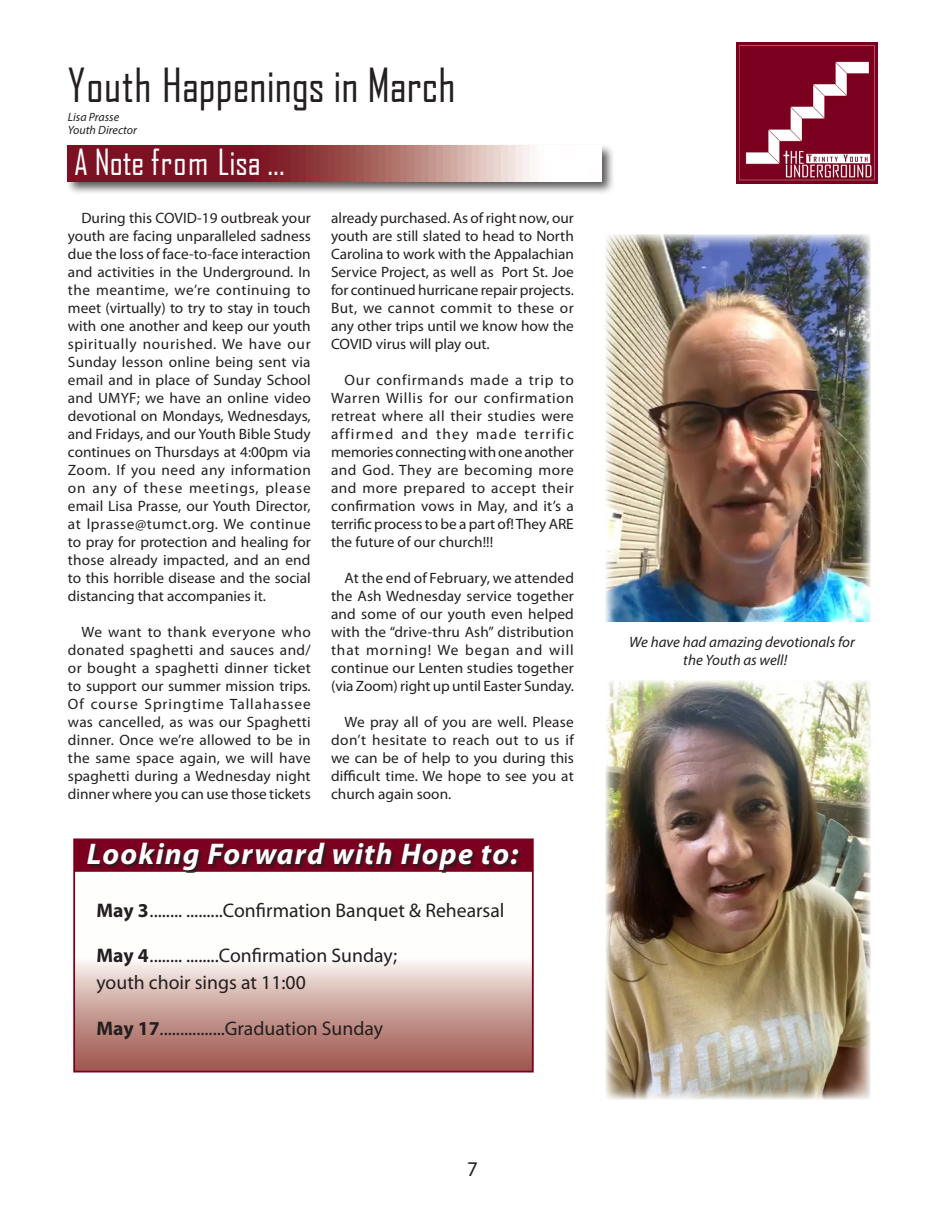
<style>
.page{position:relative;width:945px;height:1215px;background:#fff}
.page>*{position:absolute;margin:0;border:0;box-sizing:border-box;transform-origin:0 0}
.Tidings_Headline{font:45px "Agency FB";color:#231f20}
.t1{font:34.5px "Agency FB";color:#fff}
.t2{font:italic 700 30px "Myriad Pro";letter-spacing:.04em;color:#fff}
.t3{font:21px "Myriad Pro";color:#231f20}
.Tidings_Youth_calend{font:19.65px/26.8px "Myriad Pro";color:#231f20}
.Tidings_Body_text{font:15px/18px "Myriad Pro";color:#231f20;text-align:justify}
.Tidings_Body_text-2{font:italic 15px/18px "Myriad Pro";color:#231f20}
.Tidings_Caption{font:italic 12px "Myriad Pro";color:#231f20}
.s1{font-weight:700}
</style>
<div class="page">
<div style="left:65px;top:143px;width:550px;height:52px;background:#231f20;opacity:.75"></div>
<img style="left:116px;top:146px;width:486px;height:36px">
<svg style="left:76px;top:962px;width:455px;height:107px"></svg>
<div style="left:73px;top:870px;width:461px;height:202px;border:2px solid #7b001f"></div>
<div style="left:73px;top:838px;width:461px;height:33px;background:#7b001f;border:2px solid #7b001f"></div>
<div style="left:90px;top:846px;width:431px;height:27px;background:#231f20;opacity:.75"></div>
<img style="left:737px;top:43px;width:141px;height:141px">
<img style="left:605px;top:234px;width:266px;height:388px">
<img style="left:605px;top:680px;width:266px;height:420px">
<img style="left:65px;top:143px;width:51px;height:52px">
<p class="Tidings_Headline" style="left:68px;top:58px;width:389px">Youth Happenings in March</p>
<p class="t1" style="left:74px;top:141px;width:212px">A Note from Lisa ...</p>
<p class="Tidings_Caption" style="left:68px;top:109px;width:53px">Lisa Prasse</p>
<p class="Tidings_Caption" style="left:68px;top:123px;width:70px">Youth Director</p>
<p class="Tidings_Body_text" style="left:68px;top:208px;width:244px;text-indent:14px">During this COVID-19 outbreak your youth are facing unparalleled sadness due the loss of face-to-face interaction and activities in the Underground. In the meantime, we’re continuing to meet (virtually) to try to stay in touch with one another and keep our youth spiritually nourished. We have our Sunday lesson online being sent via email and in place of Sunday School and UMYF; we have an online video devotional on Mondays, Wednesdays, and Fridays, and our Youth Bible Study continues on Thursdays at 4:00pm via Zoom. If you need any information on any of these meetings, please email Lisa Prasse, our Youth Director, at lprasse@tumct.org. We continue to pray for protection and healing for those already impacted, and an end to this horrible disease and the social distancing that accompanies it.</p>
<p class="Tidings_Body_text" style="left:68px;top:622px;width:244px;text-indent:14px">We want to thank everyone who donated spaghetti and sauces and/ or bought a spaghetti dinner ticket to support our summer mission trips.<br>Of course Springtime Tallahassee was cancelled, as was our Spaghetti dinner. Once we’re allowed to be in the same space again, we will have spaghetti during a Wednesday night dinner where you can use those tickets</p>
<p class="Tidings_Body_text" style="left:331px;top:208px;width:244px">already purchased. As of right now, our youth are still slated to head to North Carolina to work with the Appalachian Service Project, as well as Port St. Joe for continued hurricane repair projects.<br>But, we cannot commit to these or any other trips until we know how the COVID virus will play out.</p>
<p class="Tidings_Body_text" style="left:331px;top:370px;width:244px;text-indent:14px">Our confirmands made a trip to Warren Willis for our confirmation retreat where all their studies were affirmed and they made terrific memories connecting with one another and God. They are becoming more and more prepared to accept their confirmation vows in May, and it’s a terrific process to be a part of! They ARE the future of our church!!!</p>
<p class="Tidings_Body_text" style="left:331px;top:568px;width:245px;text-indent:14px">At the end of February, we attended the Ash Wednesday service together and some of our youth even helped with the “drive-thru Ash” distribution that morning! We began and will continue our Lenten studies together (via Zoom) right up until Easter Sunday.</p>
<p class="Tidings_Body_text" style="left:331px;top:712px;width:244px;text-indent:14px">We pray all of you are well. Please don’t hesitate to reach out to us if we can be of help to you during this difficult time. We hope to see you at church again soon.</p>
<h3 class="t2" style="left:87px;top:835px;width:433px">Looking Forward with Hope to:</h3>
<p class="Tidings_Youth_calend" style="left:97px;top:896px;width:410px"><span class="s1">May 3</span>........ .........Confirmation Banquet &amp; Rehearsal</p>
<p class="Tidings_Youth_calend" style="left:97px;top:942px;width:302px"><span class="s1">May 4</span>........ ........Confirmation Sunday; youth choir sings at 11:00</p>
<p class="Tidings_Youth_calend" style="left:97px;top:1015px;width:288px"><span class="s1">May 17</span>................Graduation Sunday</p>
<h3 class="t3" style="left:467px;top:1156px;width:12px">7</h3>
<p class="Tidings_Body_text-2" style="left:683px;top:632px;width:173px;text-indent:-54px">We have had amazing devotionals for the Youth as well!</p>
</div>
